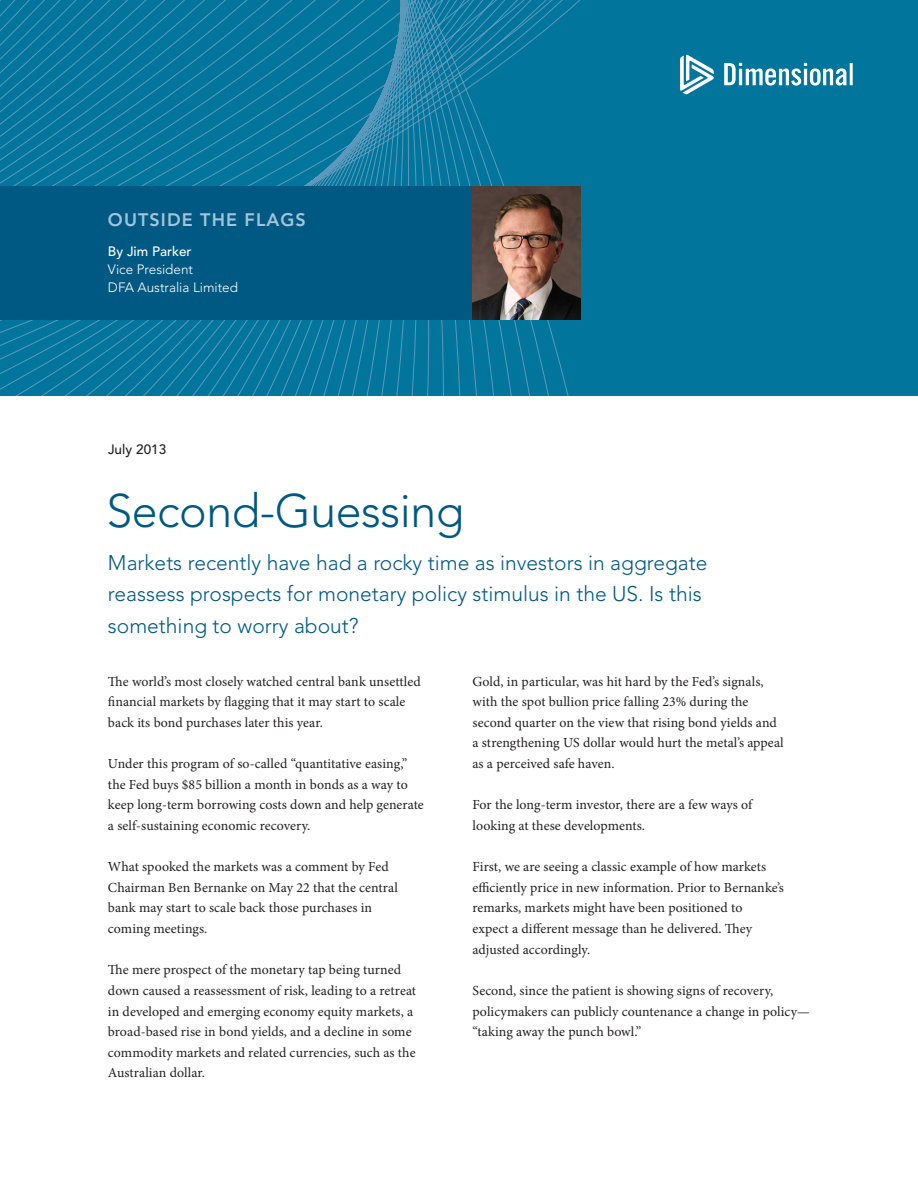
<style>
.page{position:relative;width:918px;height:1188px;background:#fff}
.page>*{position:absolute;margin:0;border:0;box-sizing:border-box;transform-origin:0 0}
.Author_Title{font:300 46.5px "Avenir LT Std";letter-spacing:-.01em;color:#005983}
.Author__blue_Deck{font:300 21px/31.5px "Avenir LT Std";color:#005983}
.t1{font:800 18px "Avenir LT Std";letter-spacing:.06em;color:#a3c4d9}
.Body_Copy{font:13.8px/20.7px "Minion Pro";letter-spacing:.005em;color:#231f20}
.Name_in_Header_Parag{font:300 13.5px/18px "Avenir LT Std";color:#fff}
.Name_in_Header_Parag-2{font:500 13.5px "Avenir LT Std";color:#fff}
.Body_Copy-2{font:500 13.5px "Avenir LT Std";letter-spacing:.005em;color:#231f20}
</style>
<div class="page">
<div style="left:0;top:0;width:918px;height:395px;background:#02759d"></div>
<svg style="left:0;top:0;width:742px;height:395px"></svg>
<div style="left:0;top:186px;width:576px;height:134px;background:#005983"></div>
<svg style="left:680px;top:55px;width:34px;height:39px"></svg>
<svg style="left:724px;top:63px;width:129px;height:23px"></svg>
<img style="left:472px;top:186px;width:108px;height:134px">
<p class="t1" style="left:108px;top:209px;width:199px">OUTSIDE THE FLAGS</p>
<p class="Name_in_Header_Parag-2" style="left:108px;top:244px;width:85px">By Jim Parker</p>
<p class="Name_in_Header_Parag" style="left:108px;top:261px;width:132px">Vice President<br>DFA Australia Limited</p>
<p class="Body_Copy-2" style="left:108px;top:441px;width:60px">July 2013</p>
<p class="Author_Title" style="left:106px;top:484px;width:359px">Second-Guessing</p>
<p class="Author__blue_Deck" style="left:108px;top:547px;width:601px">Markets recently have had a rocky time as investors in aggregate reassess prospects for monetary policy stimulus in the US. Is this something to worry about?</p>
<p class="Body_Copy" style="left:108px;top:671px;width:314px">The world’s most closely watched central bank unsettled financial markets by flagging that it may start to scale back its bond purchases later this year.</p>
<p class="Body_Copy" style="left:108px;top:753px;width:317px">Under this program of so-called “quantitative easing,” the Fed buys $85 billion a month in bonds as a way to keep long-term borrowing costs down and help generate a self-sustaining economic recovery.</p>
<p class="Body_Copy" style="left:108px;top:856px;width:291px">What spooked the markets was a comment by Fed Chairman Ben Bernanke on May 22 that the central bank may start to scale back those purchases in coming meetings.</p>
<p class="Body_Copy" style="left:108px;top:960px;width:310px">The mere prospect of the monetary tap being turned down caused a reassessment of risk, leading to a retreat in developed and emerging economy equity markets, a broad-based rise in bond yields, and a decline in some commodity markets and related currencies, such as the Australian dollar.</p>
<p class="Body_Copy" style="left:472px;top:671px;width:313px">Gold, in particular, was hit hard by the Fed’s signals, with the spot bullion price falling 23% during the second quarter on the view that rising bond yields and a strengthening US dollar would hurt the metal’s appeal as a perceived safe haven.</p>
<p class="Body_Copy" style="left:472px;top:795px;width:281px">For the long-term investor, there are a few ways of looking at these developments.</p>
<p class="Body_Copy" style="left:472px;top:856px;width:313px">First, we are seeing a classic example of how markets efficiently price in new information. Prior to Bernanke’s remarks, markets might have been positioned to<br>expect a different message than he delivered. They adjusted accordingly.</p>
<p class="Body_Copy" style="left:472px;top:980px;width:339px">Second, since the patient is showing signs of recovery, policymakers can publicly countenance a change in policy— “taking away the punch bowl.”</p>
</div>
